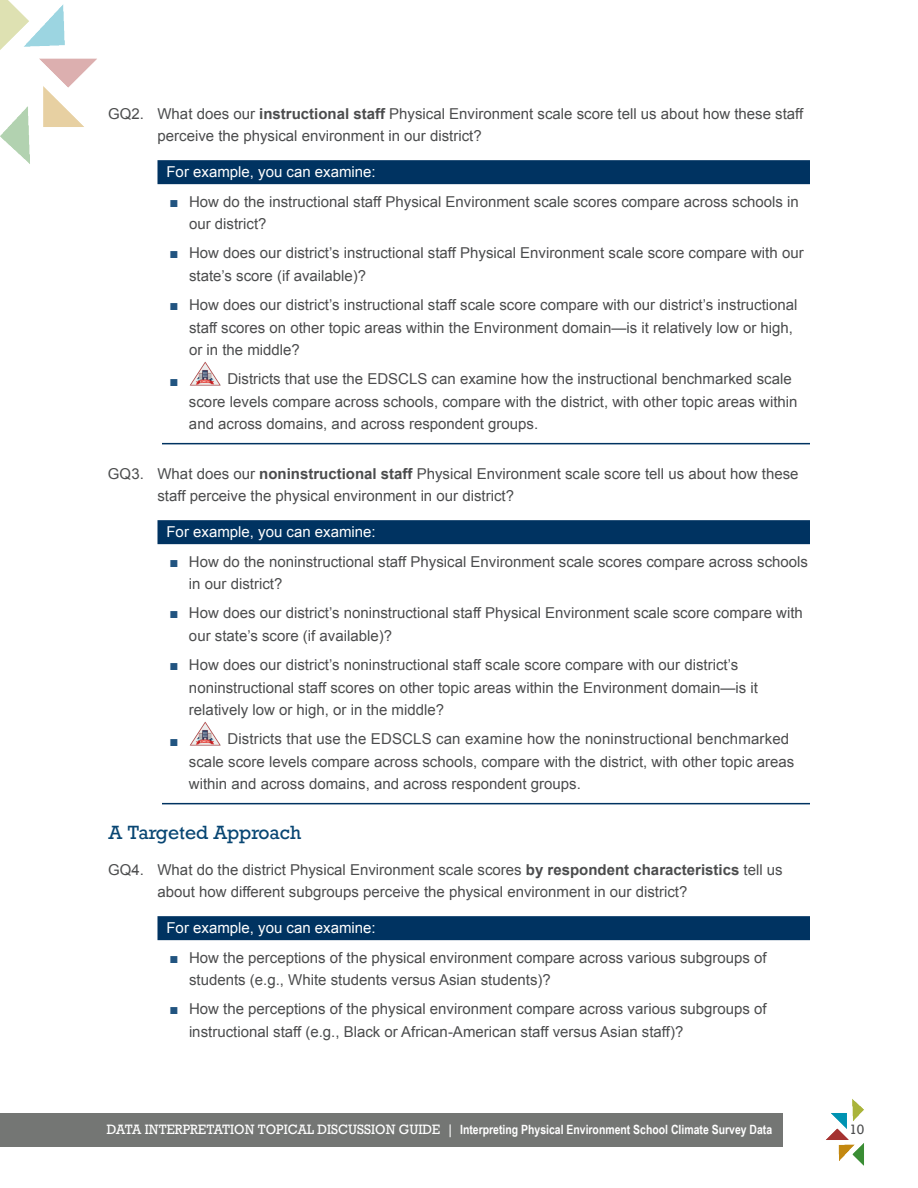
<style>
.page{position:relative;width:918px;height:1188px;background:#fff}
.page>*{position:absolute;margin:0;border:0;box-sizing:border-box;transform-origin:0 0}
.t1{font:18px "Rockwell";color:#084673}
.t2{font:15px/22.5px "Arial";color:#4b4c4d}
.t3{font:15px "Arial";color:#fff}
.t4{font:15px "Arial";color:#215480}
.t5{font:700 12.75px "Arial Narrow";color:#fff}
.t6{font:12.75px "Rockwell";color:#4b4c4d}
.s1{font-weight:700}
.s2{color:#215480}
.s3{font-family:"Rockwell";font-weight:400}
</style>
<div class="page">
<div style="left:0;top:1113px;width:783px;height:34px;background:#747674"></div>
<img style="left:0;top:0;width:97px;height:164px">
<img style="left:826px;top:1099px;width:38px;height:67px">
<div style="left:157px;top:160px;width:653px;height:24px;background:#003361"></div>
<hr style="left:162px;top:443px;width:648px;height:1px;background:#003361">
<div style="left:157px;top:520px;width:653px;height:24px;background:#003361"></div>
<hr style="left:162px;top:803px;width:648px;height:1px;background:#003361">
<div style="left:157px;top:916px;width:653px;height:24px;background:#003361"></div>
<img style="left:189px;top:361px;width:32px;height:25px">
<img style="left:189px;top:721px;width:32px;height:25px">
<p class="t2" style="left:158px;top:103px;width:647px;text-indent:-50px">GQ2. What does our <span class="s1">instructional staff</span> Physical Environment scale score tell us about how these staff perceive the physical environment in our district?</p>
<p class="t3" style="left:166px;top:162px;width:211px">For example, you can examine:</p>
<p class="t2" style="left:189px;top:190px;width:611px;text-indent:-20px"><span class="s2">■</span> How do the instructional staff Physical Environment scale scores compare across schools in our district?</p>
<p class="t2" style="left:189px;top:242px;width:616px;text-indent:-20px"><span class="s2">■</span> How does our district’s instructional staff Physical Environment scale score compare with our state’s score (if available)?</p>
<p class="t2" style="left:189px;top:294px;width:610px;text-indent:-20px"><span class="s2">■</span> How does our district’s instructional staff scale score compare with our district’s instructional staff scores on other topic areas within the Environment domain—is it relatively low or high, or in the middle?</p>
<p class="t4" style="left:170px;top:371px;width:11px">■</p>
<p class="t2" style="left:189px;top:368px;width:610px;text-indent:38px">Districts that use the EDSCLS can examine how the instructional benchmarked scale score levels compare across schools, compare with the district, with other topic areas within and across domains, and across respondent groups.</p>
<p class="t2" style="left:157px;top:463px;width:643px;text-indent:-50px">GQ3. What does our <span class="s1">noninstructional staff</span> Physical Environment scale score tell us about how these staff perceive the physical environment in our district?</p>
<p class="t3" style="left:166px;top:522px;width:211px">For example, you can examine:</p>
<p class="t2" style="left:189px;top:550px;width:621px;text-indent:-20px"><span class="s2">■</span> How do the noninstructional staff Physical Environment scale scores compare across schools in our district?</p>
<p class="t2" style="left:189px;top:602px;width:615px;text-indent:-20px"><span class="s2">■</span> How does our district’s noninstructional staff Physical Environment scale score compare with our state’s score (if available)?</p>
<p class="t2" style="left:189px;top:654px;width:571px;text-indent:-20px"><span class="s2">■</span> How does our district’s noninstructional staff scale score compare with our district’s noninstructional staff scores on other topic areas within the Environment domain—is it relatively low or high, or in the middle?</p>
<p class="t4" style="left:169px;top:731px;width:11px">■</p>
<p class="t2" style="left:189px;top:728px;width:607px;text-indent:38px">Districts that use the EDSCLS can examine how the noninstructional benchmarked scale score levels compare across schools, compare with the district, with other topic areas within and across domains, and across respondent groups.</p>
<h4 class="t1" style="left:108px;top:821px;width:195px">A Targeted Approach</h4>
<p class="t2" style="left:158px;top:859px;width:627px;text-indent:-50px">GQ4. What do the district Physical Environment scale scores <span class="s1">by respondent characteristics</span> tell us about how different subgroups perceive the physical environment in our district?</p>
<p class="t3" style="left:166px;top:918px;width:211px">For example, you can examine:</p>
<p class="t2" style="left:189px;top:946px;width:579px;text-indent:-20px"><span class="s2">■</span> How the perceptions of the physical environment compare across various subgroups of students (e.g., White students versus Asian students)?</p>
<p class="t2" style="left:189px;top:998px;width:579px;text-indent:-20px"><span class="s2">■</span> How the perceptions of the physical environment compare across various subgroups of instructional staff (e.g., Black or African-American staff versus Asian staff)?</p>
<p class="t5" style="left:107px;top:1120px;width:667px"><span class="s3">DATA INTERPRETATION TOPICAL DISCUSSION GUIDE |</span> Interpreting Physical Environment School Climate Survey Data</p>
<p class="t6" style="left:850px;top:1121px;width:16px">10</p>
</div>
